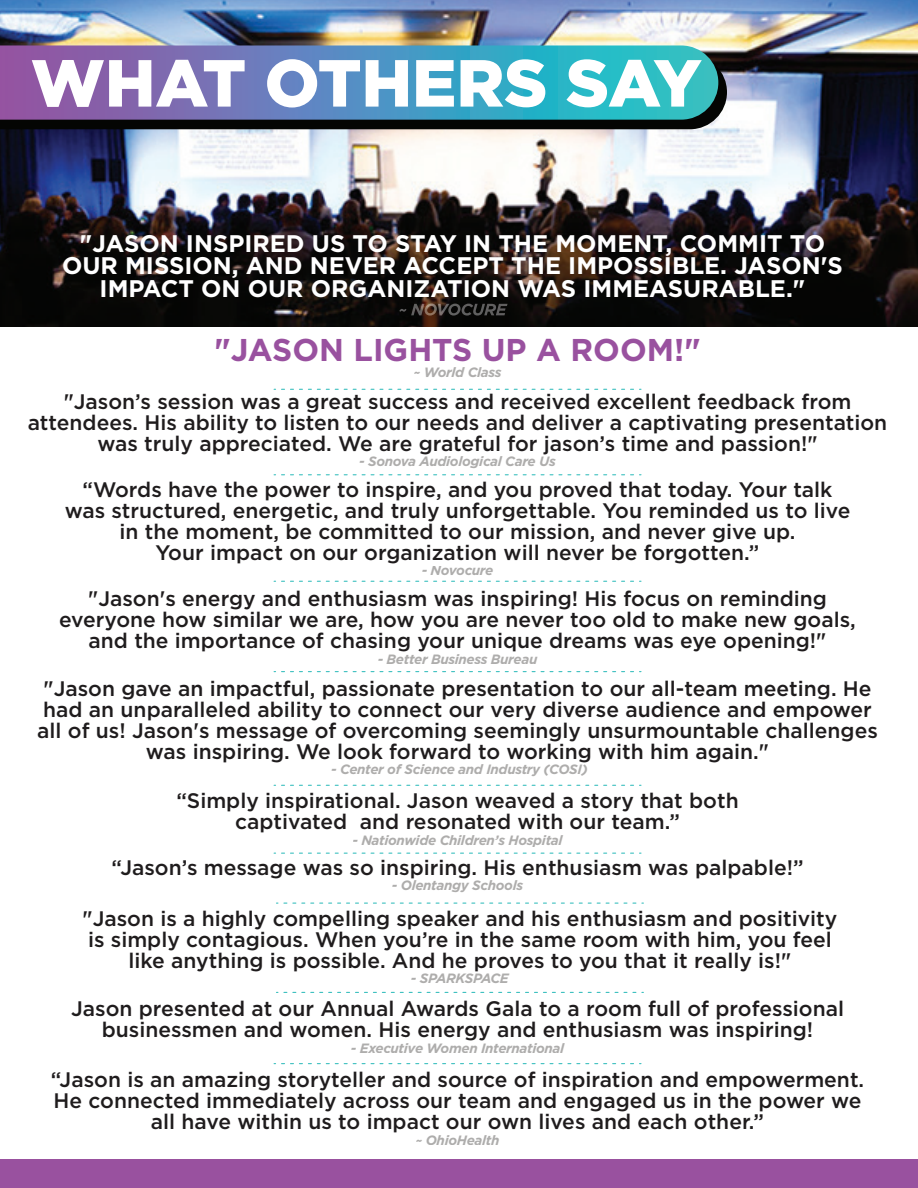
<style>
.page{position:relative;width:918px;height:1188px;background:#fff}
.page>*{position:absolute;margin:0;border:0;box-sizing:border-box;transform-origin:0 0}
.t1{font:900 66.45px "Gotham";color:#fff}
.t2{font:700 31.5px "Gotham";color:#99519f}
.t3{font:700 24px/22.5px "Gotham";color:#fff;text-align:center}
.t4{font:500 21px/21px "Gotham";color:#1f1c1d;text-align:center}
.t5{font:italic 700 13.5px "Gotham";letter-spacing:-.025em;color:#aeadac}
</style>
<div class="page">
<img style="left:0;top:0;width:918px;height:327px">
<div style="left:0;top:55px;width:727px;height:74px;background:#040503"></div>
<svg style="left:0;top:45px;width:718px;height:75px;background:#568cb9"></svg>
<div style="left:0;top:1160px;width:918px;height:28px;background:#99519f"></div>
<img style="left:399px;top:304px;width:109px;height:12px">
<svg style="left:282px;top:474px;width:359px;height:1px"></svg>
<svg style="left:282px;top:389px;width:359px;height:1px"></svg>
<svg style="left:282px;top:581px;width:359px;height:1px"></svg>
<svg style="left:282px;top:671px;width:359px;height:1px"></svg>
<svg style="left:282px;top:785px;width:359px;height:1px"></svg>
<svg style="left:282px;top:853px;width:359px;height:1px"></svg>
<svg style="left:284px;top:903px;width:359px;height:1px"></svg>
<svg style="left:284px;top:992px;width:359px;height:1px"></svg>
<svg style="left:282px;top:1063px;width:359px;height:1px"></svg>
<h1 class="t1" style="left:31px;top:37px;width:672px">WHAT OTHERS SAY</h1>
<p class="t3" style="left:62px;top:232px;width:782px">"JASON INSPIRED US TO STAY IN THE MOMENT, COMMIT TO<br>OUR MISSION, AND NEVER ACCEPT THE IMPOSSIBLE. JASON'S<br>IMPACT ON OUR ORGANIZATION WAS IMMEASURABLE."</p>
<h2 class="t2" style="left:214px;top:329px;width:488px">"JASON LIGHTS UP A ROOM!"</h2>
<p class="t5" style="left:414px;top:363px;width:90px">~ World Class</p>
<p class="t4" style="left:28px;top:391px;width:861px">"Jason’s session was a great success and received excellent feedback from attendees. His ability to listen to our needs and deliver a captivating presentation was truly appreciated. We are grateful for jason’s time and passion!"</p>
<p class="t5" style="left:359px;top:453px;width:198px">- Sonova Audiological Care Us</p>
<p class="t4" style="left:65px;top:479px;width:787px">“Words have the power to inspire, and you proved that today. Your talk was structured, energetic, and truly unforgettable. You reminded us to live in the moment, be committed to our mission, and never give up.<br>Your impact on our organization will never be forgotten.”</p>
<p class="t5" style="left:422px;top:562px;width:73px">- Novocure</p>
<p class="t4" style="left:59px;top:588px;width:798px">"Jason's energy and enthusiasm was inspiring! His focus on reminding everyone how similar we are, how you are never too old to make new goals, and the importance of chasing your unique dreams was eye opening!"</p>
<p class="t5" style="left:378px;top:650px;width:161px">- Better Business Bureau</p>
<p class="t4" style="left:37px;top:677px;width:842px">"Jason gave an impactful, passionate presentation to our all-team meeting. He had an unparalleled ability to connect our very diverse audience and empower all of us! Jason's message of overcoming seemingly unsurmountable challenges was inspiring. We look forward to working with him again."</p>
<p class="t5" style="left:331px;top:761px;width:258px">- Center of Science and Industry (COSI)</p>
<p class="t4" style="left:176px;top:790px;width:564px">“Simply inspirational. Jason weaved a story that both captivated and resonated with our team.”</p>
<p class="t5" style="left:352px;top:831px;width:212px">- Nationwide Children’s Hospital</p>
<p class="t4" style="left:112px;top:856px;width:694px">“Jason’s message was so inspiring. His enthusiasm was palpable!”</p>
<p class="t5" style="left:392px;top:877px;width:133px">- Olentangy Schools</p>
<p class="t4" style="left:82px;top:907px;width:756px">"Jason is a highly compelling speaker and his enthusiasm and positivity is simply contagious. When you’re in the same room with him, you feel like anything is possible. And he proves to you that it really is!"</p>
<p class="t5" style="left:411px;top:969px;width:100px">- SPARKSPACE</p>
<p class="t4" style="left:71px;top:998px;width:774px">Jason presented at our Annual Awards Gala to a room full of professional businessmen and women. His energy and enthusiasm was inspiring!</p>
<p class="t5" style="left:351px;top:1039px;width:215px">- Executive Women International</p>
<p class="t4" style="left:51px;top:1069px;width:815px">“Jason is an amazing storyteller and source of inspiration and empowerment.<br>He connected immediately across our team and engaged us in the power we all have within us to impact our own lives and each other.”</p>
<p class="t5" style="left:415px;top:1131px;width:86px">~ OhioHealth</p>
</div>
